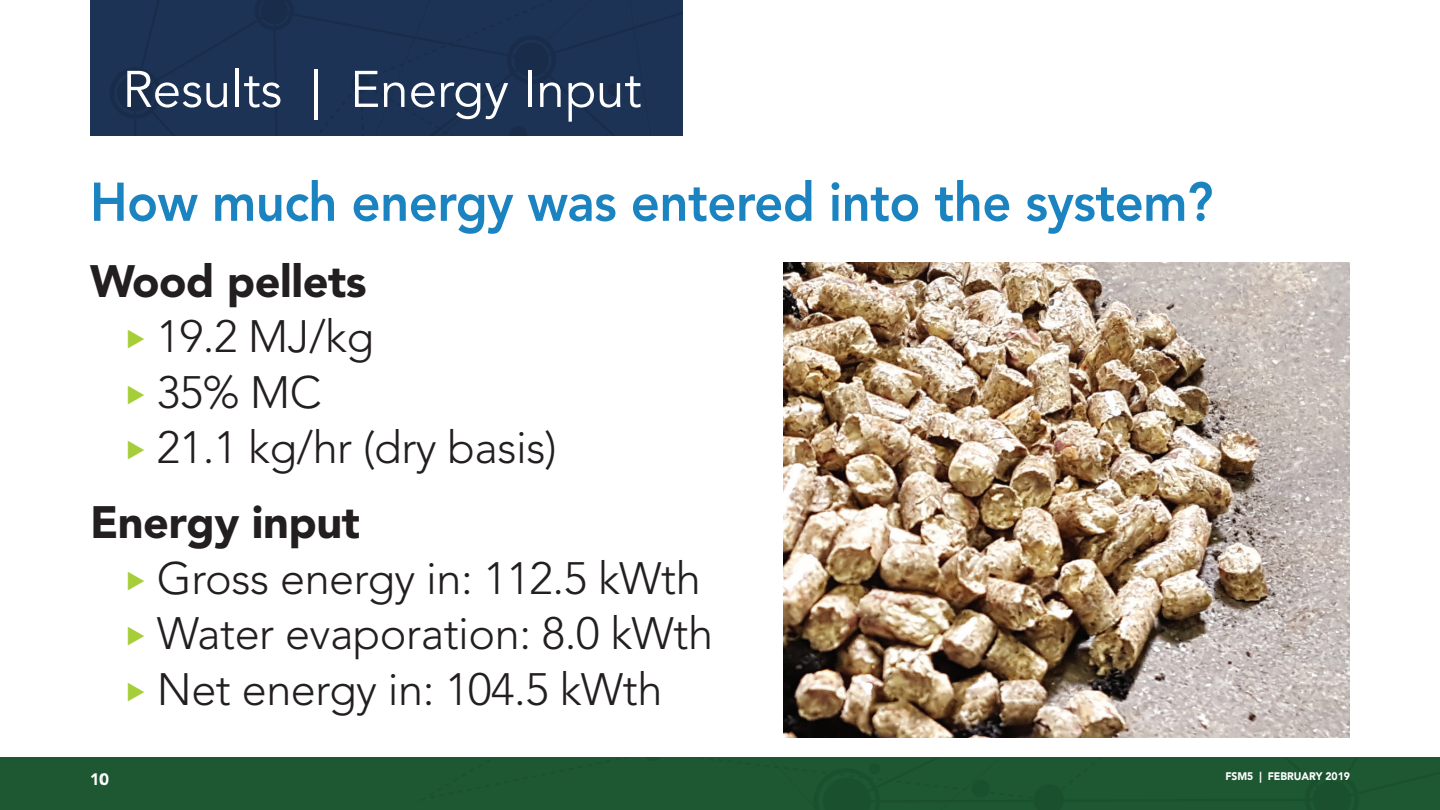
<style>
.page{position:relative;width:1440px;height:810px;background:#fff}
.page>*{position:absolute;margin:0;border:0;box-sizing:border-box;transform-origin:0 0}
.t1{font:800 54px "Avenir LT Std";letter-spacing:-.01em;color:#1b84c0;scale:.94 1}
.t2{font:51px "Avenir LT Std";color:#fff}
.t3{font:300 45px/75px "Avenir LT Std";letter-spacing:-.01em;color:#231f20}
.t4{font:900 45px "Avenir LT Std";letter-spacing:-.01em;color:#231f20}
.t5{font:900 16.5px "Avenir LT Std";color:#fff;scale:.95 1}
.t6{font:900 10.95px "Avenir LT Std";letter-spacing:-.005em;color:#fff;scale:.95 1}
.s1{color:#a6ce39}
.s2{font-weight:900}
</style>
<div class="page">
<div style="left:0;top:757px;width:1440px;height:53px;background:#1e5833"></div>
<img style="left:783px;top:263px;width:567px;height:475px">
<div style="left:90px;top:0;width:592px;height:136px;background:#1d3356"></div>
<svg style="left:134px;top:0;width:548px;height:136px"></svg>
<svg style="left:110px;top:67px;width:51px;height:52px"></svg>
<svg style="left:316px;top:0;width:335px;height:136px"></svg>
<svg style="left:254px;top:0;width:42px;height:33px"></svg>
<p class="t2" style="left:122px;top:60px;width:520px">Results | Energy Input</p>
<p class="t1" style="left:90px;top:170px;width:1196px">How much energy was entered into the system?</p>
<p class="t4" style="left:90px;top:254px;width:278px">Wood pellets</p>
<p class="t3" style="left:126px;top:299px;width:249px"><span class="s1">◆</span> 19.2 MJ/kg</p>
<p class="t3" style="left:126px;top:355px;width:197px"><span class="s1">◆</span> 35% MC</p>
<p class="t3" style="left:90px;top:410px;width:468px;text-indent:36px"><span class="s1">◆</span> 21.1 kg/hr (dry basis)<br><span class="s2">Energy input</span></p>
<p class="t3" style="left:126px;top:541px;width:576px"><span class="s1">◆</span> Gross energy in: 112.5 kWth</p>
<p class="t3" style="left:126px;top:596px;width:589px"><span class="s1">◆</span> Water evaporation: 8.0 kWth</p>
<p class="t3" style="left:126px;top:652px;width:538px"><span class="s1">◆</span> Net energy in: 104.5 kWth</p>
<p class="t5" style="left:90px;top:769px;width:21px">10</p>
<p class="t6" style="left:1225px;top:770px;width:133px">FSM5 | FEBRUARY 2019</p>
</div>
